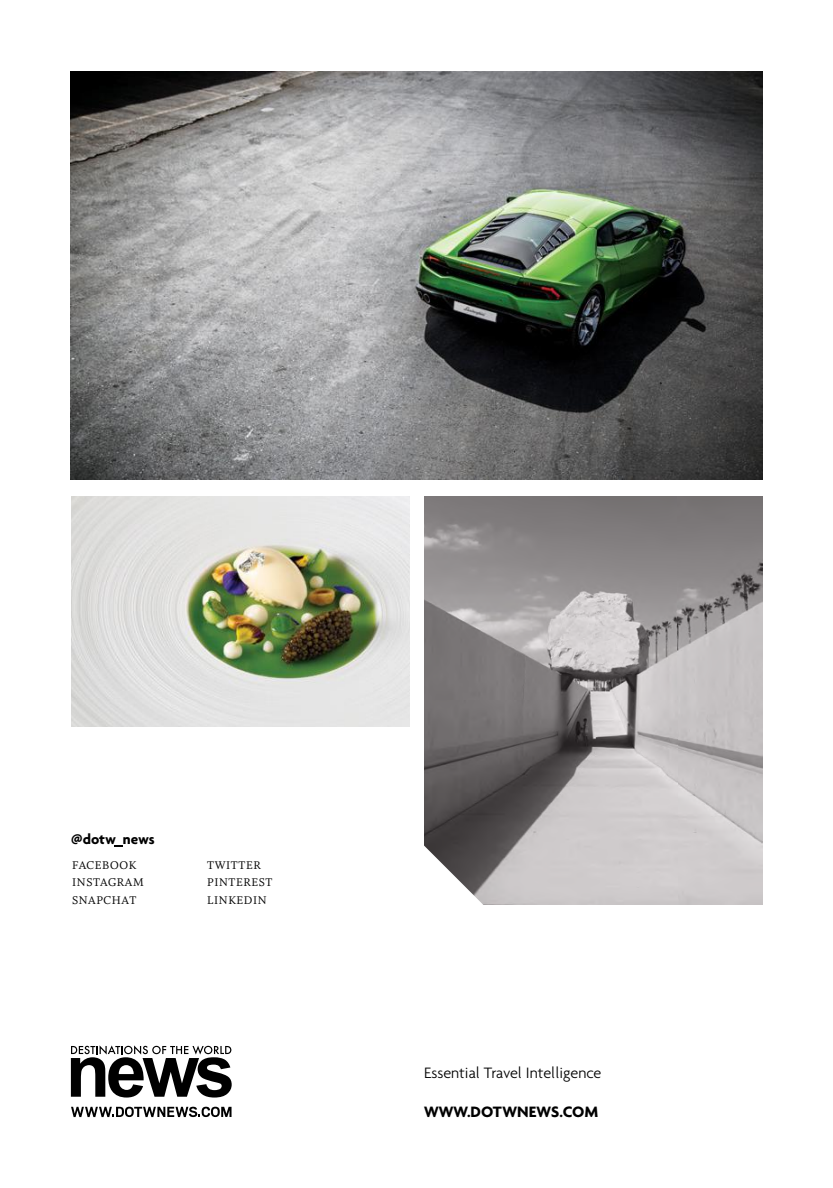
<style>
.page{position:relative;width:833px;height:1188px;background:#fff}
.page>*{position:absolute;margin:0;border:0;box-sizing:border-box;transform-origin:0 0}
.t1{font:300 16.25px "Agenda";color:#000}
.t2{font:700 16.25px "Agenda";color:#000}
.t3{font:700 15px "Agenda";color:#000}
.t4{font:12.5px "Whitman Roman LF";letter-spacing:.05em;color:#000}
</style>
<div class="page">
<img style="left:71px;top:496px;width:338px;height:230px">
<svg style="left:71px;top:1045px;width:161px;height:52px"></svg>
<svg style="left:71px;top:1106px;width:160px;height:10px"></svg>
<img style="left:71px;top:72px;width:691px;height:407px">
<img style="left:424px;top:496px;width:338px;height:408px">
<svg style="left:424px;top:833px;width:69px;height:72px"></svg>
<p class="t3" style="left:71px;top:829px;width:85px">@dotw news</p>
<p class="t4" style="left:72px;top:857px;width:66px">FACEBOOK</p>
<p class="t4" style="left:207px;top:857px;width:55px">TWITTER</p>
<p class="t4" style="left:72px;top:875px;width:73px">INSTAGRAM</p>
<p class="t4" style="left:207px;top:875px;width:67px">PINTEREST</p>
<p class="t4" style="left:72px;top:892px;width:66px">SNAPCHAT</p>
<p class="t4" style="left:207px;top:892px;width:61px">LINKEDIN</p>
<h1 class="t1" style="left:424px;top:1062px;width:179px">Essential Travel Intelligence</h1>
<h1 class="t2" style="left:424px;top:1101px;width:176px">WWW.DOTWNEWS.COM</h1>
</div>
